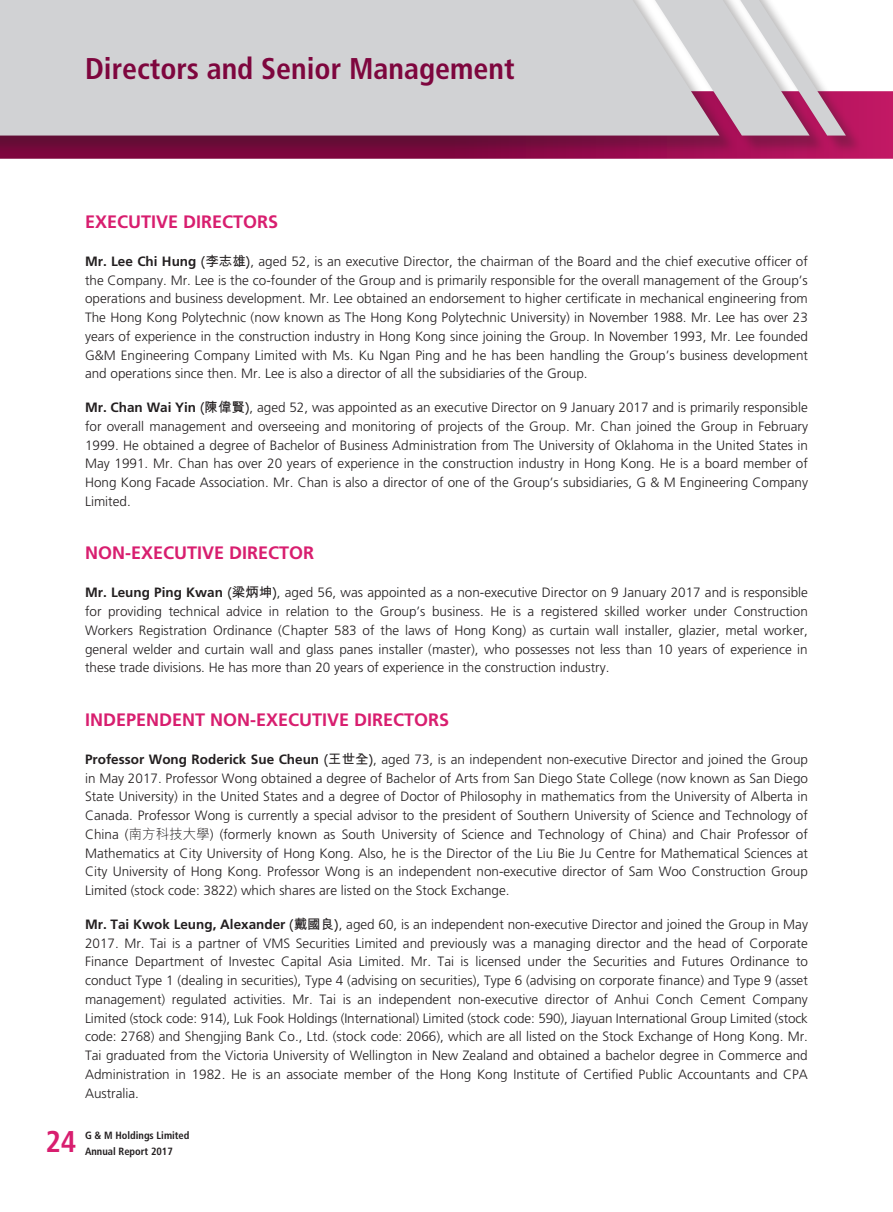
<style>
.page{position:relative;width:893px;height:1212px;background:#fff}
.page>*{position:absolute;margin:0;border:0;box-sizing:border-box;transform-origin:0 0}
.t1{font:700 condensed 30px "Frutiger LT Std";color:#7e063e}
.t2{font:700 condensed 30px "Frutiger LT Std";color:#d81e6f}
.t3{font:700 18px "Frutiger LT Std";color:#d81e6f}
.t4{font:300 13.5px/18.8px "Frutiger LT Std";color:#231f20;text-align:justify}
.t5{font:700 condensed 10.5px/15.8px "Frutiger LT Std";color:#231f20}
.s1{font-weight:700}
.s2{font-family:"M Hei HK";font-weight:700}
.s3{font-family:"M Hei HK"}
</style>
<div class="page">
<svg style="left:0;top:91px;width:893px;height:68px;background:#a11757"></svg>
<div style="left:0;top:0;width:863px;height:154px;background:#231f20;opacity:.3"></div>
<div style="left:0;top:0;width:644px;height:136px;background:#d1d2d4"></div>
<svg style="left:644px;top:0;width:202px;height:136px"></svg>
<h1 class="t1" style="left:85px;top:50px;width:431px">Directors and Senior Management</h1>
<h2 class="t3" style="left:85px;top:211px;width:195px">EXECUTIVE DIRECTORS</h2>
<p class="t4" style="left:85px;top:252px;width:724px"><span class="s1">Mr. Lee Chi Hung</span> <span class="s2">(李志雄)</span>, aged 52, is an executive Director, the chairman of the Board and the chief executive officer of the Company. Mr. Lee is the co-founder of the Group and is primarily responsible for the overall management of the Group’s operations and business development. Mr. Lee obtained an endorsement to higher certificate in mechanical engineering from The Hong Kong Polytechnic (now known as The Hong Kong Polytechnic University) in November 1988. Mr. Lee has over 23 years of experience in the construction industry in Hong Kong since joining the Group. In November 1993, Mr. Lee founded G&amp;M Engineering Company Limited with Ms. Ku Ngan Ping and he has been handling the Group’s business development and operations since then. Mr. Lee is also a director of all the subsidiaries of the Group.</p>
<p class="t4" style="left:85px;top:398px;width:724px"><span class="s1">Mr. Chan Wai Yin</span> <span class="s2">(陳偉賢)</span>, aged 52, was appointed as an executive Director on 9 January 2017 and is primarily responsible for overall management and overseeing and monitoring of projects of the Group. Mr. Chan joined the Group in February 1999. He obtained a degree of Bachelor of Business Administration from The University of Oklahoma in the United States in May 1991. Mr. Chan has over 20 years of experience in the construction industry in Hong Kong. He is a board member of Hong Kong Facade Association. Mr. Chan is also a director of one of the Group’s subsidiaries, G &amp; M Engineering Company Limited.</p>
<h2 class="t3" style="left:85px;top:542px;width:231px">NON-EXECUTIVE DIRECTOR</h2>
<p class="t4" style="left:85px;top:583px;width:724px"><span class="s1">Mr. Leung Ping Kwan</span> <span class="s2">(梁炳坤)</span>, aged 56, was appointed as a non-executive Director on 9 January 2017 and is responsible for providing technical advice in relation to the Group’s business. He is a registered skilled worker under Construction Workers Registration Ordinance (Chapter 583 of the laws of Hong Kong) as curtain wall installer, glazier, metal worker, general welder and curtain wall and glass panes installer (master), who possesses not less than 10 years of experience in these trade divisions. He has more than 20 years of experience in the construction industry.</p>
<h2 class="t3" style="left:85px;top:709px;width:366px">INDEPENDENT NON-EXECUTIVE DIRECTORS</h2>
<p class="t4" style="left:85px;top:750px;width:724px"><span class="s1">Professor Wong Roderick Sue Cheun</span> <span class="s2">(王世全)</span>, aged 73, is an independent non-executive Director and joined the Group in May 2017. Professor Wong obtained a degree of Bachelor of Arts from San Diego State College (now known as San Diego State University) in the United States and a degree of Doctor of Philosophy in mathematics from the University of Alberta in Canada. Professor Wong is currently a special advisor to the president of Southern University of Science and Technology of China (<span class="s3">南方科技大學</span>) (formerly known as South University of Science and Technology of China) and Chair Professor of Mathematics at City University of Hong Kong. Also, he is the Director of the Liu Bie Ju Centre for Mathematical Sciences at City University of Hong Kong. Professor Wong is an independent non-executive director of Sam Woo Construction Group Limited (stock code: 3822) which shares are listed on the Stock Exchange.</p>
<p class="t4" style="left:85px;top:915px;width:724px"><span class="s1">Mr. Tai Kwok Leung, Alexander</span> <span class="s2">(戴國良)</span>, aged 60, is an independent non-executive Director and joined the Group in May 2017. Mr. Tai is a partner of VMS Securities Limited and previously was a managing director and the head of Corporate Finance Department of Investec Capital Asia Limited. Mr. Tai is licensed under the Securities and Futures Ordinance to conduct Type 1 (dealing in securities), Type 4 (advising on securities), Type 6 (advising on corporate finance) and Type 9 (asset management) regulated activities. Mr. Tai is an independent non-executive director of Anhui Conch Cement Company Limited (stock code: 914), Luk Fook Holdings (International) Limited (stock code: 590), Jiayuan International Group Limited (stock code: 2768) and Shengjing Bank Co., Ltd. (stock code: 2066), which are all listed on the Stock Exchange of Hong Kong. Mr.<br>Tai graduated from the Victoria University of Wellington in New Zealand and obtained a bachelor degree in Commerce and Administration in 1982. He is an associate member of the Hong Kong Institute of Certified Public Accountants and CPA Australia.</p>
<h1 class="t2" style="left:45px;top:1124px;width:33px">24</h1>
<p class="t5" style="left:85px;top:1127px;width:106px">G &amp; M Holdings Limited<br>Annual Report 2017</p>
</div>
